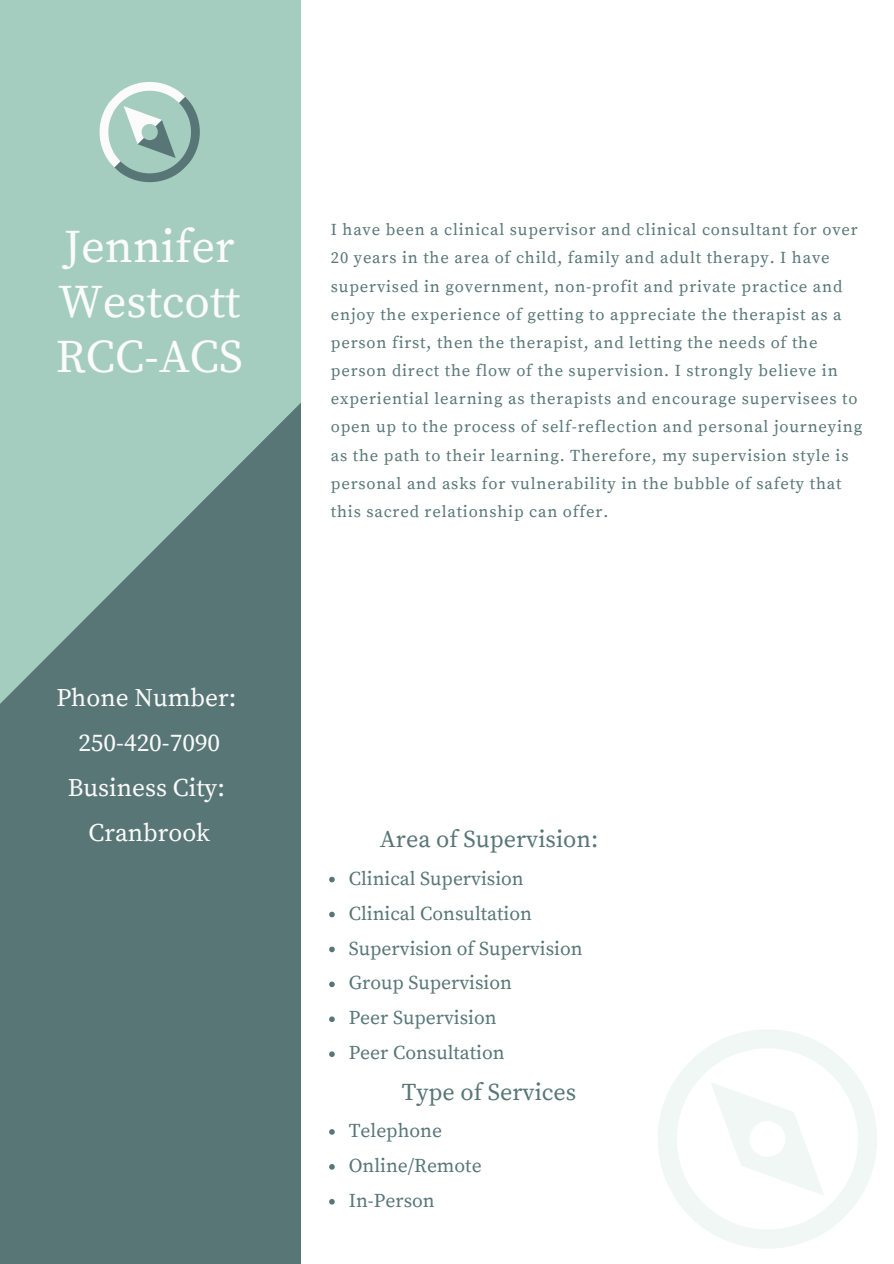
<style>
.page{position:relative;width:894px;height:1264px;background:#fff}
.page>*{position:absolute;margin:0;border:0;box-sizing:border-box;transform-origin:0 0}
.t1{font:46.35px/55.2px "Source Serif Pro";color:#fbfbfb}
.t2{font:25.2px "Source Serif Pro";color:#fbfbfb}
.t3{font:24px "Source Serif Pro";color:#587676}
.t4{font:19.5px "Source Serif Pro";color:#587676}
.t5{font:16.5px/28.2px "Source Serif Pro";letter-spacing:.05em;color:#587676}
</style>
<div class="page">
<svg style="left:0;top:0;width:301px;height:1263px;background:#779a94"></svg>
<svg style="left:79px;top:61px;width:141px;height:142px;background:#a5c9be"></svg>
<svg style="left:658px;top:1030px;width:219px;height:218px"></svg>
<svg style="left:329px;top:876px;width:5px;height:6px"></svg>
<svg style="left:329px;top:911px;width:5px;height:6px"></svg>
<svg style="left:329px;top:946px;width:5px;height:6px"></svg>
<svg style="left:329px;top:981px;width:5px;height:6px"></svg>
<svg style="left:329px;top:1016px;width:5px;height:6px"></svg>
<svg style="left:329px;top:1051px;width:5px;height:6px"></svg>
<svg style="left:329px;top:1129px;width:5px;height:5px"></svg>
<svg style="left:329px;top:1164px;width:5px;height:5px"></svg>
<svg style="left:329px;top:1199px;width:5px;height:5px"></svg>
<p class="t1" style="left:58px;top:221px;width:183px">Jennifer<br>Westcott</p>
<p class="t1" style="left:56px;top:331px;width:188px">RCC-ACS</p>
<p class="t2" style="left:56px;top:682px;width:181px">Phone Number:</p>
<p class="t2" style="left:78px;top:727px;width:143px">250-420-7090</p>
<p class="t2" style="left:68px;top:772px;width:159px">Business City:</p>
<p class="t2" style="left:88px;top:817px;width:123px">Cranbrook</p>
<p class="t5" style="left:331px;top:216px;width:528px">I have been a clinical supervisor and clinical consultant for over<br>20 years in the area of child, family and adult therapy. I have supervised in government, non-profit and private practice and</p>
<p class="t5" style="left:331px;top:301px;width:512px">enjoy the experience of getting to appreciate the therapist as a person first, then the therapist, and letting the needs of the person direct the flow of the supervision. I strongly believe in</p>
<p class="t5" style="left:331px;top:385px;width:532px">experiential learning as therapists and encourage supervisees to open up to the process of self-reflection and personal journeying as the path to their learning. Therefore, my supervision style is personal and asks for vulnerability in the bubble of safety that this sacred relationship can offer.</p>
<p class="t3" style="left:380px;top:825px;width:220px">Area of Supervision:</p>
<p class="t4" style="left:348px;top:866px;width:176px">Clinical Supervision</p>
<p class="t4" style="left:348px;top:901px;width:184px">Clinical Consultation</p>
<p class="t4" style="left:348px;top:936px;width:235px">Supervision of Supervision</p>
<p class="t4" style="left:348px;top:971px;width:165px">Group Supervision</p>
<p class="t4" style="left:348px;top:1006px;width:149px">Peer Supervision</p>
<p class="t4" style="left:348px;top:1041px;width:157px">Peer Consultation</p>
<p class="t3" style="left:402px;top:1077px;width:176px">Type of Services</p>
<p class="t4" style="left:348px;top:1119px;width:95px">Telephone</p>
<p class="t4" style="left:348px;top:1153px;width:134px">Online/Remote</p>
<p class="t4" style="left:348px;top:1188px;width:87px">In-Person</p>
</div>
